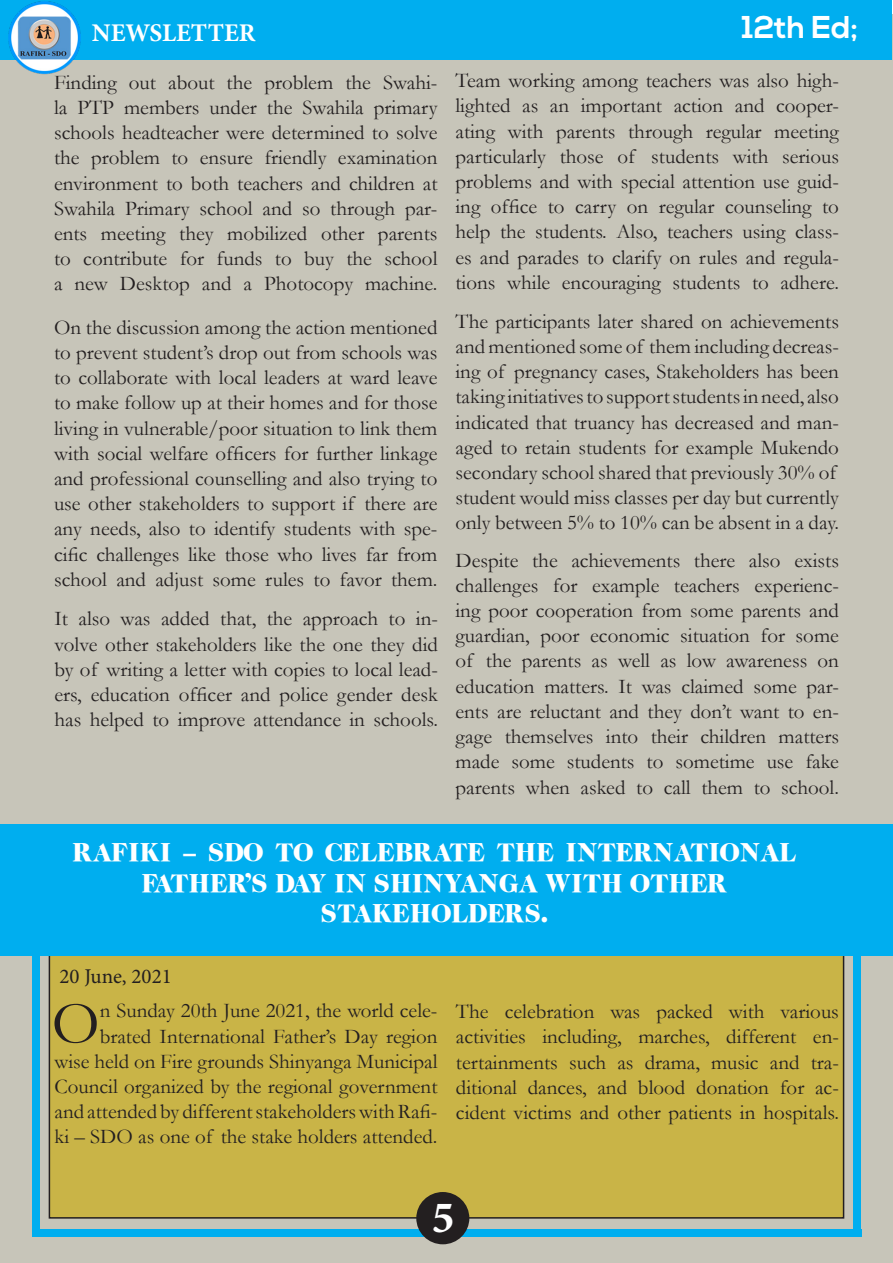
<style>
.page{position:relative;width:893px;height:1263px;background:#fff}
.page>*{position:absolute;margin:0;border:0;box-sizing:border-box;transform-origin:0 0}
.t1{font:61.35px "Garamond";color:#231f20}
.t2{font:45px "Minion Variable Concept";color:#fff}
.t3{font:700 31.5px "Nexa";color:#fff}
.t4{font:25.5px/30.6px "Caslon Two Black SSK";color:#fff;text-align:center}
.t5{font:700 25.5px "Minion Pro";color:#fff}
.t6{font:21px/25.2px "Garamond";color:#231f20;text-align:justify}
.t7{font:21px "Minion Pro";color:#231f20}
</style>
<div class="page">
<div style="left:0;top:15px;width:893px;height:1248px;background:#c7c5b9"></div>
<div style="left:0;top:0;width:891px;height:60px;background:#00aeef"></div>
<img style="left:8px;top:1px;width:73px;height:74px">
<div style="left:49px;top:905px;width:795px;height:313px;background:#c9b447"></div>
<div style="left:0;top:824px;width:893px;height:132px;background:#00aeef"></div>
<div style="left:32px;top:842px;width:8px;height:394px;background:#00aeef"></div>
<div style="left:854px;top:840px;width:7px;height:394px;background:#00aeef"></div>
<div style="left:32px;top:1229px;width:829px;height:7px;background:#00aeef"></div>
<div style="left:416px;top:1192px;width:53px;height:52px;background:#231f20;border-radius:50%"></div>
<p class="t5" style="left:92px;top:15px;width:165px">NEWSLETTER</p>
<p class="t3" style="left:742px;top:9px;width:119px">12th Ed;</p>
<p class="t6" style="left:54px;top:69px;width:385px">Finding out about the problem the Swahi&shy;la PTP members under the Swahila primary schools headteacher were determined to solve the problem to ensure friendly examination environment to both teachers and children at Swahila Primary school and so through par&shy;ents meeting they mobilized other parents to contribute for funds to buy the school a new Desktop and a Photocopy machine.</p>
<p class="t6" style="left:455px;top:67px;width:385px">Team working among teachers was also high&shy;lighted as an important action and cooper&shy;ating with parents through regular meeting particularly those of students with serious problems and with special attention use guid&shy;ing office to carry on regular counseling to help the students. Also, teachers using class&shy;es and parades to clarify on rules and regula&shy;tions while encouraging students to adhere.</p>
<p class="t6" style="left:455px;top:308px;width:385px;text-align:left">The participants later shared on achievements and mentioned some of them including decreas&shy;ing of pregnancy cases, Stakeholders has been taking initiatives to support students in need, also indicated that truancy has decreased and man&shy;aged to retain students for example Mukendo secondary school shared that previously 30% of student would miss classes per day but currently only between 5% to 10% can be absent in a day.</p>
<p class="t6" style="left:455px;top:547px;width:385px">Despite the achievements there also exists challenges for example teachers experienc&shy;ing poor cooperation from some parents and guardian, poor economic situation for some of the parents as well as low awareness on education matters. It was claimed some par&shy;ents are reluctant and they don’t want to en&shy;gage themselves into their children matters made some students to sometime use fake parents when asked to call them to school.</p>
<p class="t6" style="left:54px;top:314px;width:385px">On the discussion among the action mentioned to prevent student’s drop out from schools was to collaborate with local leaders at ward leave to make follow up at their homes and for those living in vulnerable/poor situation to link them with social welfare officers for further linkage and professional counselling and also trying to use other stakeholders to support if there are any needs, also to identify students with spe&shy;cific challenges like those who lives far from school and adjust some rules to favor them.</p>
<p class="t6" style="left:54px;top:606px;width:385px">It also was added that, the approach to in&shy;volve other stakeholders like the one they did by of writing a letter with copies to local lead&shy;ers, education officer and police gender desk has helped to improve attendance in schools.</p>
<p class="t4" style="left:73px;top:837px;width:725px">RAFIKI – SDO TO CELEBRATE THE INTERNATIONAL<br>FATHER’S DAY IN SHINYANGA WITH OTHER</p>
<p class="t4" style="left:321px;top:898px;width:229px">STAKEHOLDERS.</p>
<p class="t7" style="left:59px;top:964px;width:114px">20 June, 2021</p>
<p class="t6" style="left:54px;top:998px;width:384px;text-align:right">n Sunday 20th June 2021, the world cele&shy;brated International Father’s Day region<br>wise held on Fire grounds Shinyanga Municipal Council organized by the regional government and attended by different stakeholders with Rafi&shy;ki – SDO as one of the stake holders attended.</p>
<p class="t1" style="left:52px;top:982px;width:49px">O</p>
<p class="t6" style="left:456px;top:998px;width:384px">The celebration was packed with various activities including, marches, different en&shy;tertainments such as drama, music and tra&shy;ditional dances, and blood donation for ac&shy;cident victims and other patients in hospitals.</p>
<p class="t2" style="left:432px;top:1186px;width:23px">5</p>
</div>
